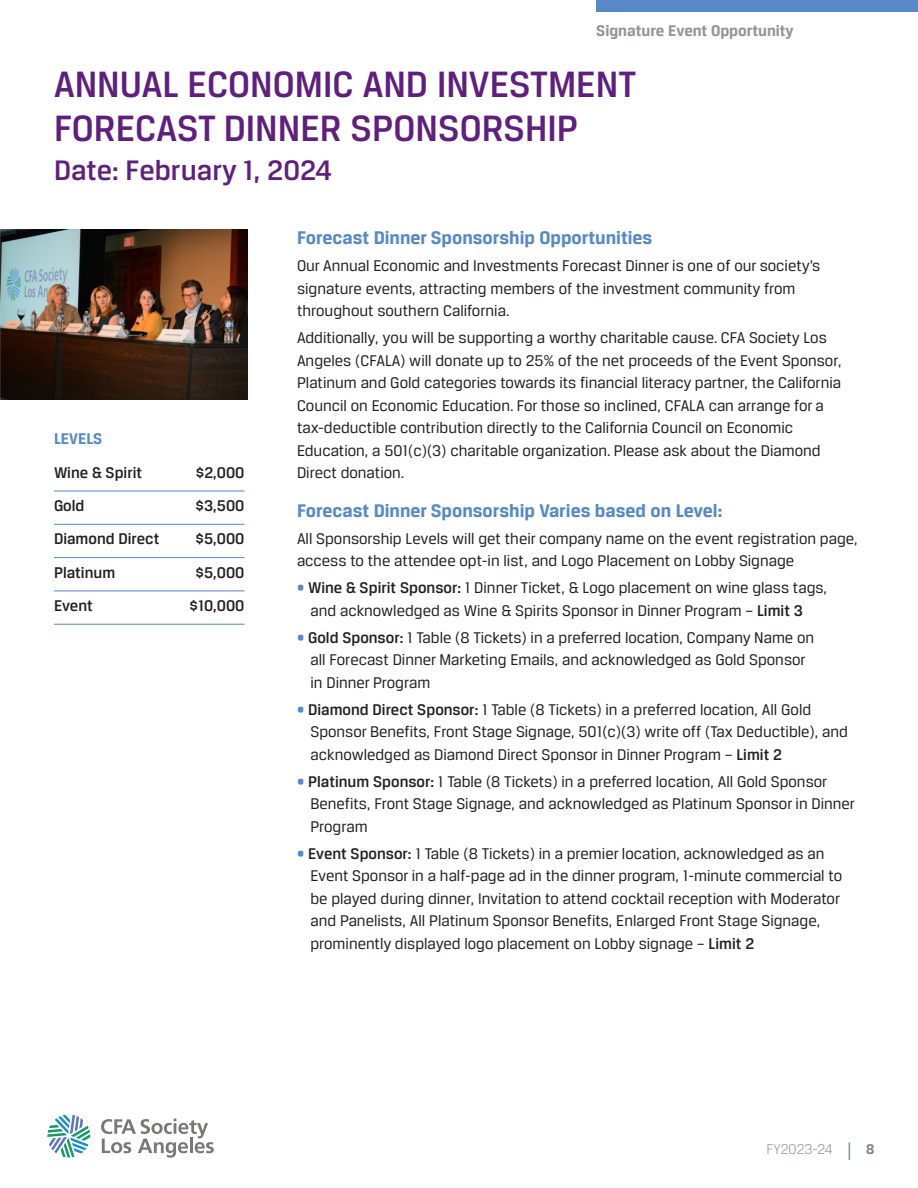
<style>
.page{position:relative;width:918px;height:1188px;background:#fff}
.page>*{position:absolute;margin:0;border:0;box-sizing:border-box;transform-origin:0 0}
.t1{font:500 39px/44.4px "CFA Breuer Text";color:#5f1f7c}
.t2{font:500 30px "CFA Breuer Text";color:#5f1f7c}
.Subheads{font:700 19.5px "CFA Breuer Text";color:#5689c6}
.Body_text{font:16.5px/22.5px "CFA Breuer Text";color:#231f20}
.t3{font:500 16.5px "CFA Breuer Text";color:#231f20}
.t4{font:700 16.5px "CFA Breuer Text";color:#939598}
.t5{font:700 16.5px "CFA Breuer Text";color:#5689c6}
.t6{font:300 15px "CFA Breuer Text";color:#80898e}
.s1{color:#5689c6}
.s2{font-weight:500}
.s3{font-size:27px}
.s4{font-weight:700}
</style>
<div class="page">
<svg style="left:47px;top:1115px;width:43px;height:43px"></svg>
<svg style="left:101px;top:1119px;width:113px;height:39px"></svg>
<div style="left:596px;top:0;width:322px;height:12px;background:#5689c6"></div>
<img style="left:0;top:230px;width:248px;height:170px">
<hr style="left:54px;top:491px;width:191px;height:1px;background:#5689c6">
<hr style="left:54px;top:524px;width:191px;height:1px;background:#5689c6">
<hr style="left:54px;top:557px;width:191px;height:1px;background:#5689c6">
<hr style="left:54px;top:591px;width:191px;height:1px;background:#5689c6">
<hr style="left:54px;top:624px;width:191px;height:1px;background:#5689c6">
<p class="t4" style="left:596px;top:21px;width:199px">Signature Event Opportunity</p>
<p class="t1" style="left:54px;top:61px;width:584px">ANNUAL ECONOMIC AND INVESTMENT<br>FORECAST DINNER SPONSORSHIP</p>
<p class="t2" style="left:54px;top:153px;width:279px">Date: February 1, 2024</p>
<p class="t5" style="left:54px;top:430px;width:50px">LEVELS</p>
<p class="t3" style="left:54px;top:463px;width:90px">Wine &amp; Spirit</p>
<p class="t3" style="left:196px;top:463px;width:50px">$2,000</p>
<p class="t3" style="left:54px;top:496px;width:32px">Gold</p>
<p class="t3" style="left:196px;top:496px;width:50px">$3,500</p>
<p class="t3" style="left:54px;top:530px;width:107px">Diamond Direct</p>
<p class="t3" style="left:196px;top:530px;width:50px">$5,000</p>
<p class="t3" style="left:54px;top:563px;width:63px">Platinum</p>
<p class="t3" style="left:196px;top:563px;width:50px">$5,000</p>
<p class="t3" style="left:54px;top:596px;width:40px">Event</p>
<p class="t3" style="left:190px;top:596px;width:56px">$10,000</p>
<p class="Subheads" style="left:297px;top:227px;width:357px">Forecast Dinner Sponsorship Opportunities</p>
<p class="Body_text" style="left:297px;top:254px;width:525px">Our Annual Economic and Investments Forecast Dinner is one of our society’s signature events, attracting members of the investment community from throughout southern California.</p>
<p class="Body_text" style="left:297px;top:326px;width:546px">Additionally, you will be supporting a worthy charitable cause. CFA Society Los Angeles (CFALA) will donate up to 25% of the net proceeds of the Event Sponsor, Platinum and Gold categories towards its financial literacy partner, the California Council on Economic Education. For those so inclined, CFALA can arrange for a tax-deductible contribution directly to the California Council on Economic Education, a 501(c)(3) charitable organization. Please ask about the Diamond Direct donation.</p>
<p class="Subheads" style="left:297px;top:499px;width:427px">Forecast Dinner Sponsorship Varies based on Level:</p>
<p class="Body_text" style="left:297px;top:527px;width:562px">All Sponsorship Levels will get their company name on the event registration page, access to the attendee opt-in list, and Logo Placement on Lobby Signage</p>
<p class="Body_text" style="left:310px;top:576px;width:518px;text-indent:-14px"><span class="s1">•</span> <span class="s2">Wine &amp; Spirit Sponsor:</span> 1 Dinner Ticket, &amp; Logo placement on wine glass tags, and acknowledged as Wine &amp; Spirits Sponsor in Dinner Program – <span class="s2">Limit 3</span></p>
<p class="Body_text" style="left:310px;top:626px;width:505px;text-indent:-14px"><span class="s1">•</span> <span class="s2">Gold Sponsor:</span> 1 Table (8 Tickets) in a preferred location, Company Name on all Forecast Dinner Marketing Emails, and acknowledged as Gold Sponsor in Dinner Program</p>
<p class="Body_text" style="left:310px;top:698px;width:539px;text-indent:-14px"><span class="s1">•</span> <span class="s2">Diamond Direct Sponsor:</span> 1 Table (8 Tickets) in a preferred location, All Gold<br>Sponsor Benefits, Front Stage Signage, 501(c)(3) write off (Tax Deductible), and acknowledged as Diamond Direct Sponsor in Dinner Program – <span class="s2">Limit 2</span></p>
<p class="Body_text" style="left:310px;top:770px;width:546px;text-indent:-14px"><span class="s1">•</span> <span class="s2">Platinum Sponsor:</span> 1 Table (8 Tickets) in a preferred location, All Gold Sponsor<br>Benefits, Front Stage Signage, and acknowledged as Platinum Sponsor in Dinner<br>Program</p>
<p class="Body_text" style="left:310px;top:842px;width:533px;text-indent:-14px"><span class="s1">•</span> <span class="s2">Event Sponsor:</span> 1 Table (8 Tickets) in a premier location, acknowledged as an Event Sponsor in a half-page ad in the dinner program, 1-minute commercial to be played during dinner, Invitation to attend cocktail reception with Moderator and Panelists, All Platinum Sponsor Benefits, Enlarged Front Stage Signage, prominently displayed logo placement on Lobby signage – <span class="s2">Limit 2</span></p>
<p class="t6" style="left:767px;top:1141px;width:109px">FY2023-24 <span class="s3">I</span> <span class="s4">8</span></p>
</div>
